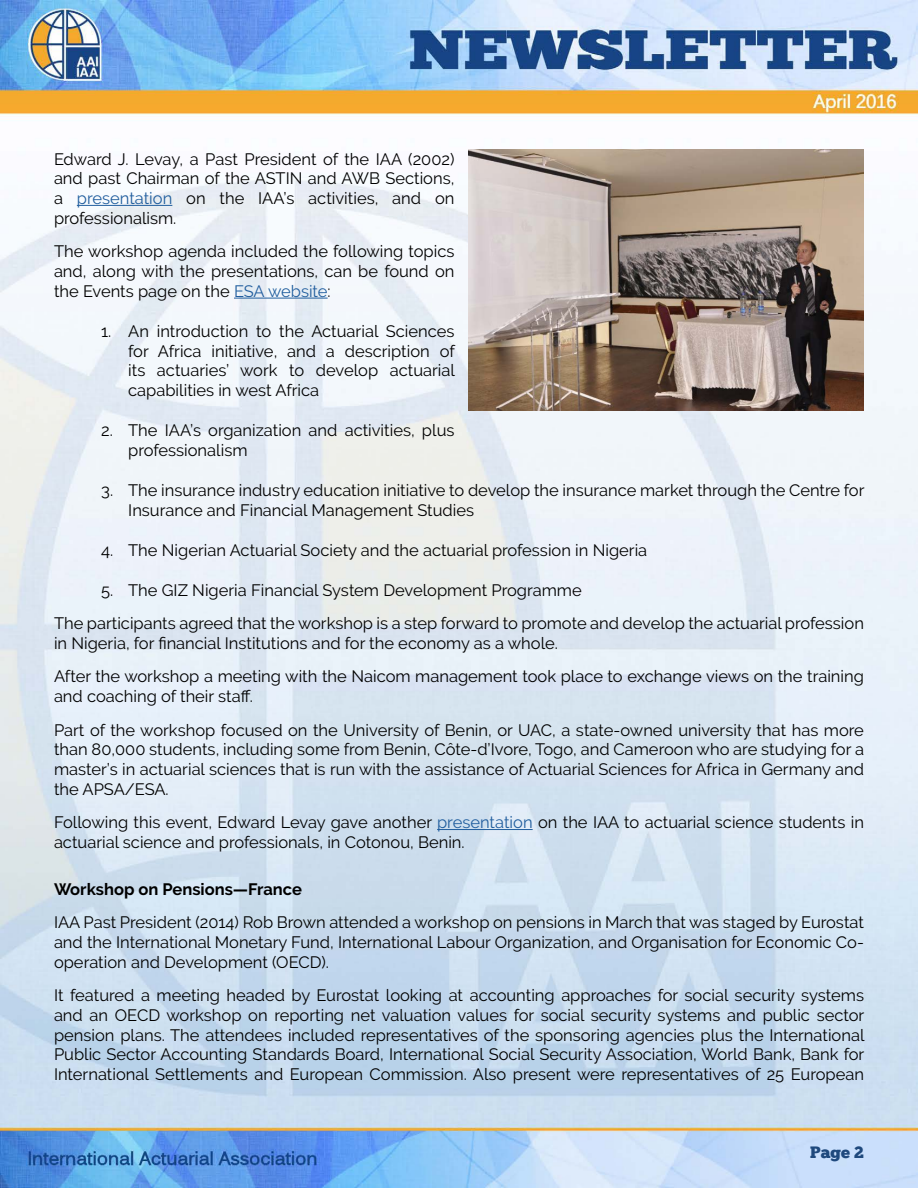
<style>
.page{position:relative;width:918px;height:1188px;background:#fff}
.page>*{position:absolute;margin:0;border:0;box-sizing:border-box;transform-origin:0 0}
.t1{font:16.5px/19.8px "Raleway";color:#000;text-align:justify}
.t2{font:700 16.5px "Raleway";color:#000}
.t3{font:16.5px "Chunk Five";color:#1f497d}
.s1{color:#215e9e}
</style>
<div class="page">
<img style="left:0;top:0;width:918px;height:1188px">
<hr style="left:77px;top:205px;width:95px;height:1px;background:#215e9e">
<hr style="left:234px;top:298px;width:94px;height:1px;background:#215e9e">
<hr style="left:437px;top:829px;width:96px;height:1px;background:#215e9e">
<img style="left:468px;top:149px;width:396px;height:261px">
<p class="t1" style="left:54px;top:149px;width:402px">Edward J. Levay, a Past President of the IAA (2002) and past Chairman of the ASTIN and AWB Sections, a <span class="s1">presentation</span> on the IAA’s activities, and on professionalism.</p>
<p class="t1" style="left:54px;top:241px;width:402px">The workshop agenda included the following topics and, along with the presentations, can be found on the Events page on the <span class="s1">ESA website</span>:</p>
<p class="t1" style="left:128px;top:321px;width:328px;text-indent:-27px">1. An introduction to the Actuarial Sciences for Africa initiative, and a description of its actuaries’ work to develop actuarial capabilities in west Africa</p>
<p class="t1" style="left:128px;top:421px;width:328px;text-indent:-27px">2. The IAA’s organization and activities, plus professionalism</p>
<p class="t1" style="left:128px;top:480px;width:738px;text-indent:-27px">3. The insurance industry education initiative to develop the insurance market through the Centre for<br>Insurance and Financial Management Studies</p>
<p class="t1" style="left:101px;top:540px;width:548px">4. The Nigerian Actuarial Society and the actuarial profession in Nigeria</p>
<p class="t1" style="left:54px;top:574px;width:812px;line-height:33.3px;text-indent:47px">5. The GIZ Nigeria Financial System Development Programme<br>The participants agreed that the workshop is a step forward to promote and develop the actuarial profession</p>
<p class="t1" style="left:54px;top:627px;width:812px;line-height:33.3px">in Nigeria, for financial Institutions and for the economy as a whole.<br>After the workshop a meeting with the Naicom management took place to exchange views on the training</p>
<p class="t1" style="left:54px;top:680px;width:812px;line-height:33.3px">and coaching of their staff.<br>Part of the workshop focused on the University of Benin, or UAC, a state-owned university that has more</p>
<p class="t1" style="left:54px;top:740px;width:812px">than 80,000 students, including some from Benin, Côte-d’Ivore, Togo, and Cameroon who are studying for a master’s in actuarial sciences that is run with the assistance of Actuarial Sciences for Africa in Germany and the APSA/ESA.</p>
<p class="t1" style="left:54px;top:813px;width:811px">Following this event, Edward Levay gave another <span class="s1">presentation</span> on the IAA to actuarial science students in actuarial science and professionals, in Cotonou, Benin.</p>
<p class="t2" style="left:54px;top:880px;width:249px">Workshop on Pensions—France</p>
<p class="t1" style="left:54px;top:912px;width:812px">IAA Past President (2014) Rob Brown attended a workshop on pensions in March that was staged by Eurostat and the International Monetary Fund, International Labour Organization, and Organisation for Economic Co&shy;operation and Development (OECD).</p>
<p class="t1" style="left:54px;top:985px;width:812px">It featured a meeting headed by Eurostat looking at accounting approaches for social security systems and an OECD workshop on reporting net valuation values for social security systems and public sector pension plans. The attendees included representatives of the sponsoring agencies plus the International Public Sector Accounting Standards Board, International Social Security Association, World Bank, Bank for International Settlements and European Commission. Also present were representatives of 25 European</p>
<p class="t3" style="left:810px;top:1143px;width:55px">Page 2</p>
</div>
